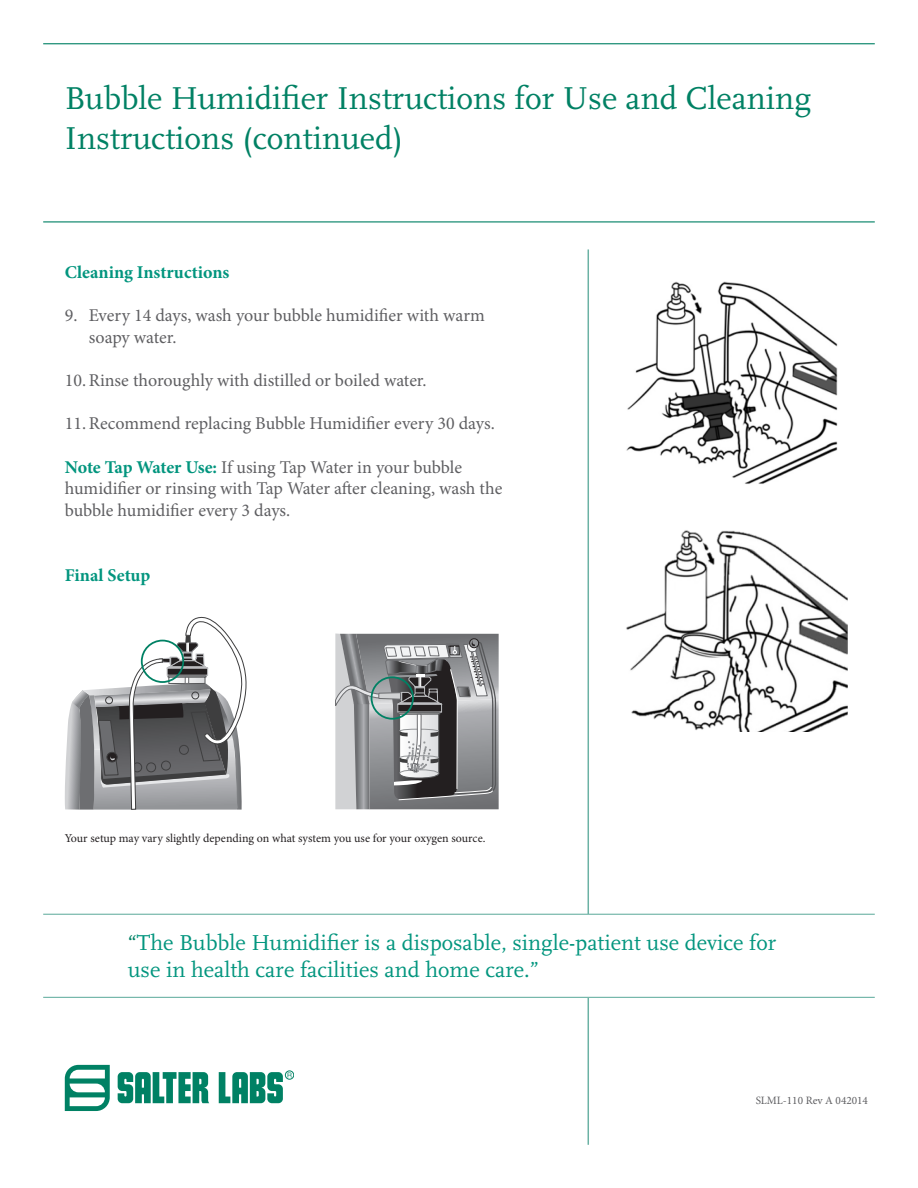
<style>
.page{position:relative;width:918px;height:1188px;background:#fff}
.page>*{position:absolute;margin:0;border:0;box-sizing:border-box;transform-origin:0 0}
.t1{font:33px/39.6px "Scala";color:#008164}
.t2{font:22.5px/27px "Scala";color:#02957e}
.t3{font:18px/21.6px "Minion Pro";color:#5f5f62}
.t4{font:700 18px "Minion Pro";color:#02957e}
.t5{font:12px "Minion Pro";letter-spacing:-.005em;color:#231f20}
.t6{font:11.25px "Minion Pro";color:#5f5f62}
.s1{font-weight:700;color:#02957e}
.s2{color:#008164}
</style>
<div class="page">
<hr style="left:43px;top:43px;width:832px;height:1px;background:#008164">
<hr style="left:43px;top:221px;width:832px;height:1px;background:#008164">
<hr style="left:588px;top:249px;width:1px;height:896px;background:#6bb2a4">
<hr style="left:43px;top:914px;width:832px;height:1px;background:#6bb2a4">
<hr style="left:43px;top:997px;width:832px;height:1px;background:#6bb2a4">
<div style="left:285px;top:1071px;width:9px;height:8px;border:1px solid #008164;border-radius:50%"></div>
<svg style="left:65px;top:1065px;width:45px;height:46px"></svg>
<svg style="left:118px;top:1072px;width:174px;height:31px"></svg>
<img style="left:626px;top:281px;width:212px;height:203px">
<img style="left:626px;top:530px;width:221px;height:202px">
<svg style="left:65px;top:617px;width:181px;height:193px"></svg>
<div style="left:141px;top:640px;width:43px;height:43px;border:2px solid #008164;border-radius:50%"></div>
<svg style="left:335px;top:633px;width:164px;height:176px;background:#8d8e90"></svg>
<div style="left:371px;top:676px;width:43px;height:44px;border:2px solid #008164;border-radius:50%"></div>
<p class="t1" style="left:65px;top:79px;width:748px">Bubble Humidifier Instructions for Use and Cleaning<br>Instructions (continued)</p>
<p class="t4" style="left:65px;top:260px;width:166px">Cleaning Instructions</p>
<p class="t3" style="left:89px;top:305px;width:398px;text-indent:-24px">9. Every 14 days, wash your bubble humidifier with warm soapy water.</p>
<p class="t3" style="left:65px;top:370px;width:363px">10.Rinse thoroughly with distilled or boiled water.</p>
<p class="t3" style="left:65px;top:413px;width:432px">11.Recommend replacing Bubble Humidifier every 30 days.</p>
<p class="t3" style="left:65px;top:456px;width:439px"><span class="s1">Note Tap Water Use:</span> If using Tap Water in your bubble humidifier or rinsing with Tap Water after cleaning, wash the bubble humidifier every 3 days.</p>
<p class="t4" style="left:65px;top:562px;width:87px">Final Setup</p>
<p class="t5" style="left:65px;top:830px;width:422px">Your setup may vary slightly depending on what system you use for your oxygen source.</p>
<p class="t2" style="left:128px;top:930px;width:650px"><span class="s2">“</span>The Bubble Humidifier is a disposable, single-patient use device for use in health care facilities and home care.”</p>
<p class="t6" style="left:756px;top:1093px;width:114px">SLML-110 Rev A 042014</p>
</div>
